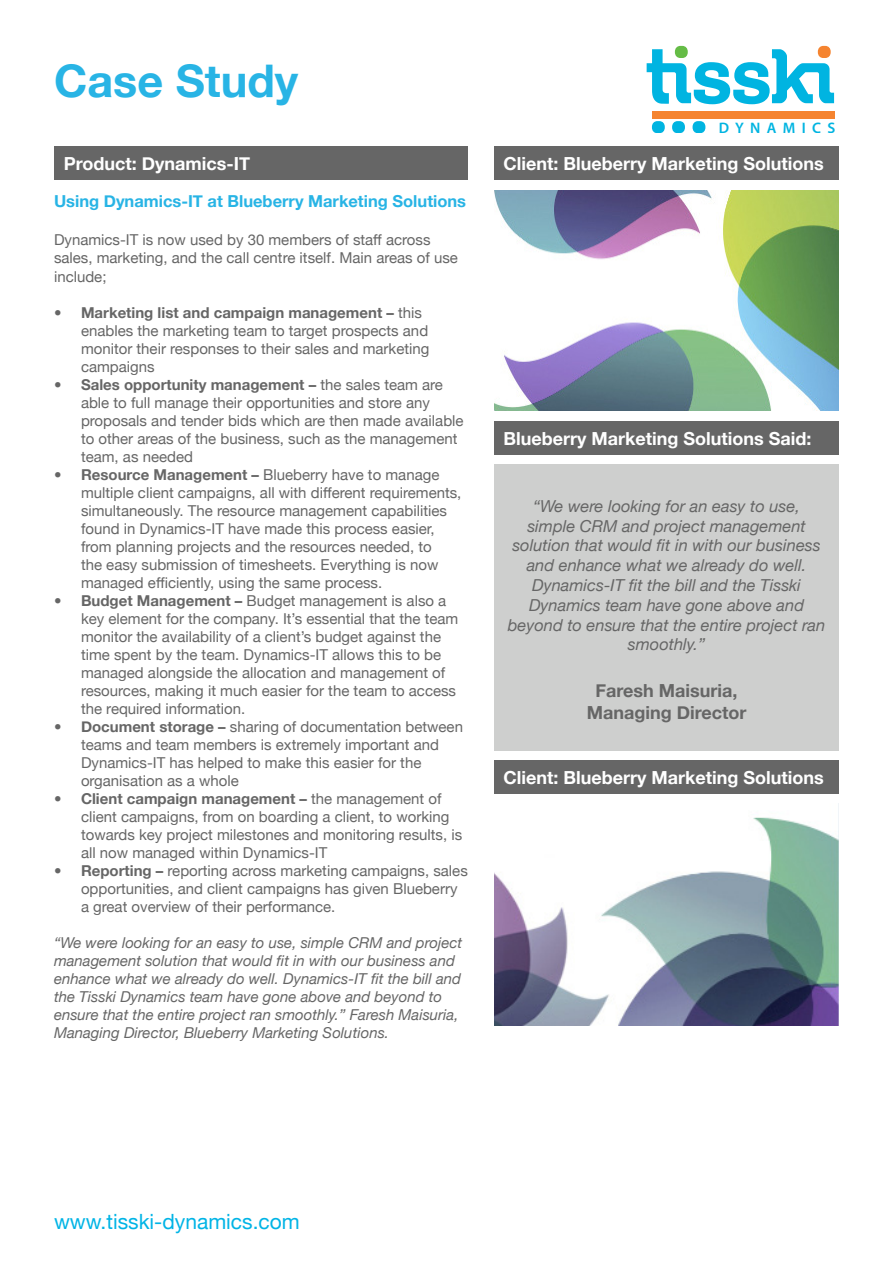
<style>
.page{position:relative;width:893px;height:1263px;background:#fff}
.page>*{position:absolute;margin:0;border:0;box-sizing:border-box;transform-origin:0 0}
.t1{font:700 45px "Helvetica Neue";color:#28b4e5}
.t2{font:21px "Helvetica Neue";color:#00b4e6}
.t3{font:700 18px "Helvetica Neue";color:#fff}
.t4{font:700 18px "Helvetica Neue";color:#666}
.t5{font:italic 16.5px/19.8px "Helvetica Neue";color:#666;text-align:center}
.t6{font:700 16.5px "Helvetica Neue";color:#28b4e5}
.t7{font:600 15.3px "Myriad Pro";color:#00b4e1}
.t8{font:15px/18px "Helvetica Neue";color:#666}
.t9{font:italic 15px/18px "Helvetica Neue";color:#666}
.s1{font-weight:700}
</style>
<div class="page">
<div style="left:675px;top:46px;width:13px;height:12px;background:#65bc46;border-radius:6px"></div>
<div style="left:818px;top:46px;width:13px;height:12px;background:#f58430;border-radius:6px"></div>
<svg style="left:647px;top:49px;width:187px;height:55px"></svg>
<div style="left:652px;top:111px;width:182px;height:8px;background:#f58430"></div>
<div style="left:652px;top:121px;width:13px;height:12px;background:#00b4e1;border-radius:6px"></div>
<div style="left:693px;top:121px;width:12px;height:12px;background:#00b4e1;border-radius:6px"></div>
<div style="left:672px;top:121px;width:13px;height:12px;background:#00b4e1;border-radius:6px"></div>
<div style="left:494px;top:146px;width:345px;height:34px;background:#666"></div>
<div style="left:54px;top:146px;width:414px;height:34px;background:#666"></div>
<div style="left:494px;top:421px;width:345px;height:34px;background:#666"></div>
<div style="left:494px;top:464px;width:345px;height:286px;background:#cecfce"></div>
<div style="left:494px;top:760px;width:345px;height:34px;background:#666"></div>
<img style="left:494px;top:191px;width:345px;height:219px">
<img style="left:494px;top:803px;width:345px;height:222px">
<p class="t1" style="left:54px;top:40px;width:246px">Case Study</p>
<p class="t7" style="left:719px;top:118px;width:118px">D Y N A M I C S</p>
<p class="t3" style="left:64px;top:147px;width:188px">Product: Dynamics-IT</p>
<p class="t3" style="left:504px;top:147px;width:322px">Client: Blueberry Marketing Solutions</p>
<p class="t6" style="left:54px;top:186px;width:414px">Using Dynamics-IT at Blueberry Marketing Solutions</p>
<p class="t8" style="left:54px;top:229px;width:405px">Dynamics-IT is now used by 30 members of staff across sales, marketing, and the call centre itself. Main areas of use</p>
<p class="t8" style="left:54px;top:267px;width:54px">include;</p>
<p class="t8" style="left:81px;top:303px;width:350px;text-indent:-27px"><span class="s1">• Marketing list and campaign management –</span> this enables the marketing team to target prospects and monitor their responses to their sales and marketing campaigns</p>
<p class="t8" style="left:81px;top:375px;width:384px;text-indent:-27px"><span class="s1">• Sales opportunity management –</span> the sales team are able to full manage their opportunities and store any proposals and tender bids which are then made available to other areas of the business, such as the management team, as needed</p>
<p class="t8" style="left:81px;top:465px;width:382px;text-indent:-27px"><span class="s1">• Resource Management –</span> Blueberry have to manage multiple client campaigns, all with different requirements, simultaneously. The resource management capabilities found in Dynamics-IT have made this process easier, from planning projects and the resources needed, to<br>the easy submission of timesheets. Everything is now managed efficiently, using the same process.</p>
<p class="t8" style="left:81px;top:591px;width:379px;text-indent:-27px"><span class="s1">• Budget Management –</span> Budget management is also a key element for the company. It’s essential that the team monitor the availability of a client’s budget against the time spent by the team. Dynamics-IT allows this to be managed alongside the allocation and management of resources, making it much easier for the team to access the required information.</p>
<p class="t8" style="left:81px;top:717px;width:383px;text-indent:-27px"><span class="s1">• Document storage –</span> sharing of documentation between teams and team members is extremely important and Dynamics-IT has helped to make this easier for the organisation as a whole</p>
<p class="t8" style="left:81px;top:789px;width:383px;text-indent:-27px"><span class="s1">• Client campaign management –</span> the management of client campaigns, from on boarding a client, to working towards key project milestones and monitoring results, is all now managed within Dynamics-IT</p>
<p class="t8" style="left:81px;top:861px;width:388px;text-indent:-27px"><span class="s1">• Reporting –</span> reporting across marketing campaigns, sales opportunities, and client campaigns has given Blueberry a great overview of their performance.</p>
<p class="t9" style="left:54px;top:933px;width:410px">“We were looking for an easy to use, simple CRM and project management solution that would fit in with our business and enhance what we already do well. Dynamics-IT fit the bill and the Tisski Dynamics team have gone above and beyond to ensure that the entire project ran smoothly.” Faresh Maisuria, Managing Director, Blueberry Marketing Solutions.</p>
<p class="t3" style="left:503px;top:422px;width:309px">Blueberry Marketing Solutions Said:</p>
<p class="t5" style="left:508px;top:495px;width:319px">“We were looking for an easy to use, simple CRM and project management solution that would fit in with our business and enhance what we already do well.<br>Dynamics-IT fit the bill and the Tisski Dynamics team have gone above and beyond to ensure that the entire project ran smoothly.”</p>
<p class="t4" style="left:596px;top:674px;width:143px">Faresh Maisuria,</p>
<p class="t4" style="left:587px;top:696px;width:161px">Managing Director</p>
<p class="t3" style="left:503px;top:761px;width:322px">Client: Blueberry Marketing Solutions</p>
<p class="t2" style="left:54px;top:1203px;width:247px">www.tisski-dynamics.com</p>
</div>
